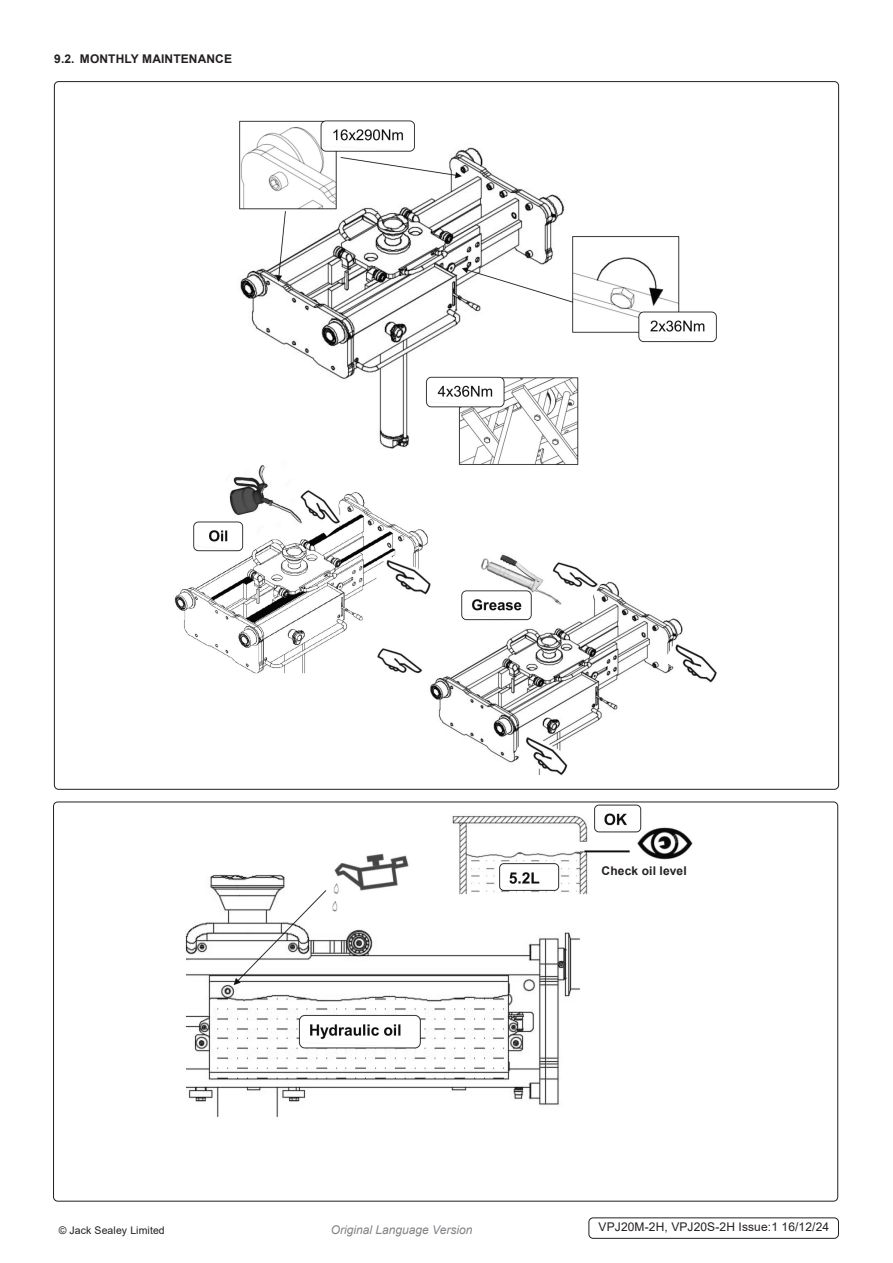
<style>
.page{position:relative;width:893px;height:1263px;background:#fff}
.page>*{position:absolute;margin:0;border:0;box-sizing:border-box;transform-origin:0 0}
.Body{font:700 12px "Arial";letter-spacing:.01em;color:#231f20}
.Body__Footer{font:12px "Arial";letter-spacing:.01em;color:#231f20}
.t1{font:italic 12px "Arial";color:#808285}
.Body__Justified__7pt{font:10.5px "Arial";letter-spacing:.01em;color:#231f20}
</style>
<div class="page">
<img style="left:174px;top:120px;width:543px;height:656px">
<img style="left:185px;top:804px;width:508px;height:313px">
<div style="left:588px;top:1217px;width:251px;height:22px;border:1px solid #231f20;border-radius:4px"></div>
<p class="Body" style="left:54px;top:50px;width:179px">9.2. MONTHLY MAINTENANCE</p>
<p class="Body" style="left:601px;top:862px;width:87px">Check oil level</p>
<p class="Body__Justified__7pt" style="left:59px;top:1223px;width:108px">© Jack Sealey Limited</p>
<p class="t1" style="left:331px;top:1222px;width:143px">Original Language Version</p>
<p class="Body__Footer" style="left:598px;top:1219px;width:232px">VPJ20M-2H, VPJ20S-2H Issue:1 16/12/24</p>
</div>
